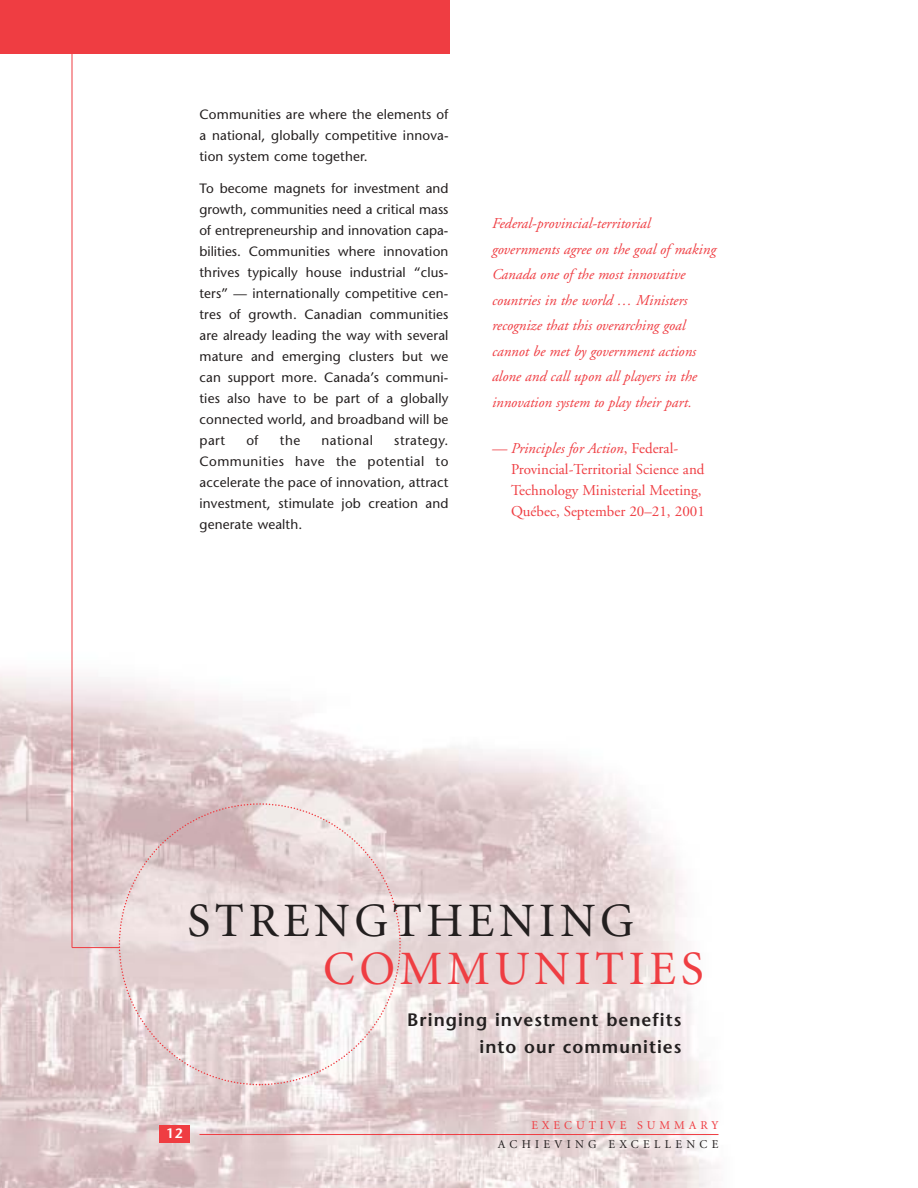
<style>
.page{position:relative;width:918px;height:1188px;background:#fff}
.page>*{position:absolute;margin:0;border:0;box-sizing:border-box;transform-origin:0 0}
.t1{font:48px "Minion";letter-spacing:.095em;color:#231f1f}
.t2{font:48px "Minion";letter-spacing:.095em;color:#ef3d42}
.t3{font:600 18px/27px "Stone Sans";letter-spacing:.055em;color:#231f1f;text-align:right}
.t4{font:italic 15px/25.5px "Adobe Garamond";color:#ef3d42}
.t5{font:15px/21px "Adobe Garamond";color:#ef3d42}
.t6{font:13.5px/21px "Stone Sans";letter-spacing:.01em;color:#231f1f;text-align:justify}
.t7{font:13.5px "Stone Sans";letter-spacing:.035em;color:#231f1f}
.t8{font:600 13.5px "Stone Sans";color:#fff}
.t9{font:12px "Minion";letter-spacing:.36em;color:#231f1f}
.t10{font:12px "Minion";letter-spacing:.325em;color:#ef3d42}
.s1{font-style:italic}
</style>
<div class="page">
<img style="left:0;top:630px;width:719px;height:558px">
<div style="left:0;top:0;width:450px;height:54px;background:#ef3d42"></div>
<svg style="left:118px;top:802px;width:284px;height:284px;background:#e6d5d6"></svg>
<hr style="left:72px;top:54px;width:1px;height:894px;background:#ef3d42">
<hr style="left:72px;top:947px;width:47px;height:1px;background:#ef3d42">
<div style="left:159px;top:1125px;width:31px;height:18px;background:#ef3d42"></div>
<hr style="left:200px;top:1134px;width:518px;height:1px;background:#ef3d42">
<div style="left:490px;top:216px;width:230px;height:486px;background:#fff"></div>
<p class="t6" style="left:200px;top:106px;width:251px">Communities are where the elements of a national, globally competitive innova&shy;tion system come together.</p>
<p class="t6" style="left:200px;top:179px;width:251px">To become magnets for investment and growth, communities need a critical mass of entrepreneurship and innovation capa&shy;bilities. Communities where innovation thrives typically house industrial “clus&shy;ters” — internationally competitive cen&shy;tres of growth. Canadian communities are already leading the way with several mature and emerging clusters but we can support more. Canada’s communi&shy;ties also have to be part of a globally connected world, and broadband will be part</p>
<p class="t6" style="left:246px;top:431px;width:14px">of</p>
<p class="t6" style="left:280px;top:431px;width:22px">the</p>
<p class="t7" style="left:322px;top:435px;width:53px">national</p>
<p class="t6" style="left:200px;top:431px;width:251px;text-indent:195px">strategy.<br>Communities have the potential to accelerate the pace of innovation, attract investment, stimulate job creation and generate wealth.</p>
<p class="t4" style="left:492px;top:212px;width:226px">Federal-provincial-territorial governments agree on the goal of making Canada one of the most innovative countries in the world … Ministers recognize that this overarching goal cannot be met by government actions alone and call upon all players in the innovation system to play their part.</p>
<p class="t5" style="left:511px;top:439px;width:195px;text-indent:-19px"><span class="s1">— Principles for Action</span>, Federal-Provincial-Territorial Science and Technology Ministerial Meeting, Québec, September 20–21, 2001</p>
<h1 class="t1" style="left:188px;top:902px;width:448px">STRENGTHENING</h1>
<h1 class="t2" style="left:323px;top:950px;width:382px">COMMUNITIES</h1>
<h2 class="t3" style="left:407px;top:1008px;width:276px">Bringing investment benefits into our communities</h2>
<p class="t8" style="left:166px;top:1128px;width:18px">12</p>
<p class="t10" style="left:531px;top:1121px;width:189px">EXECUTIVE SUMMARY</p>
<p class="t9" style="left:498px;top:1140px;width:222px">ACHIEVING EXCELLENCE</p>
</div>
